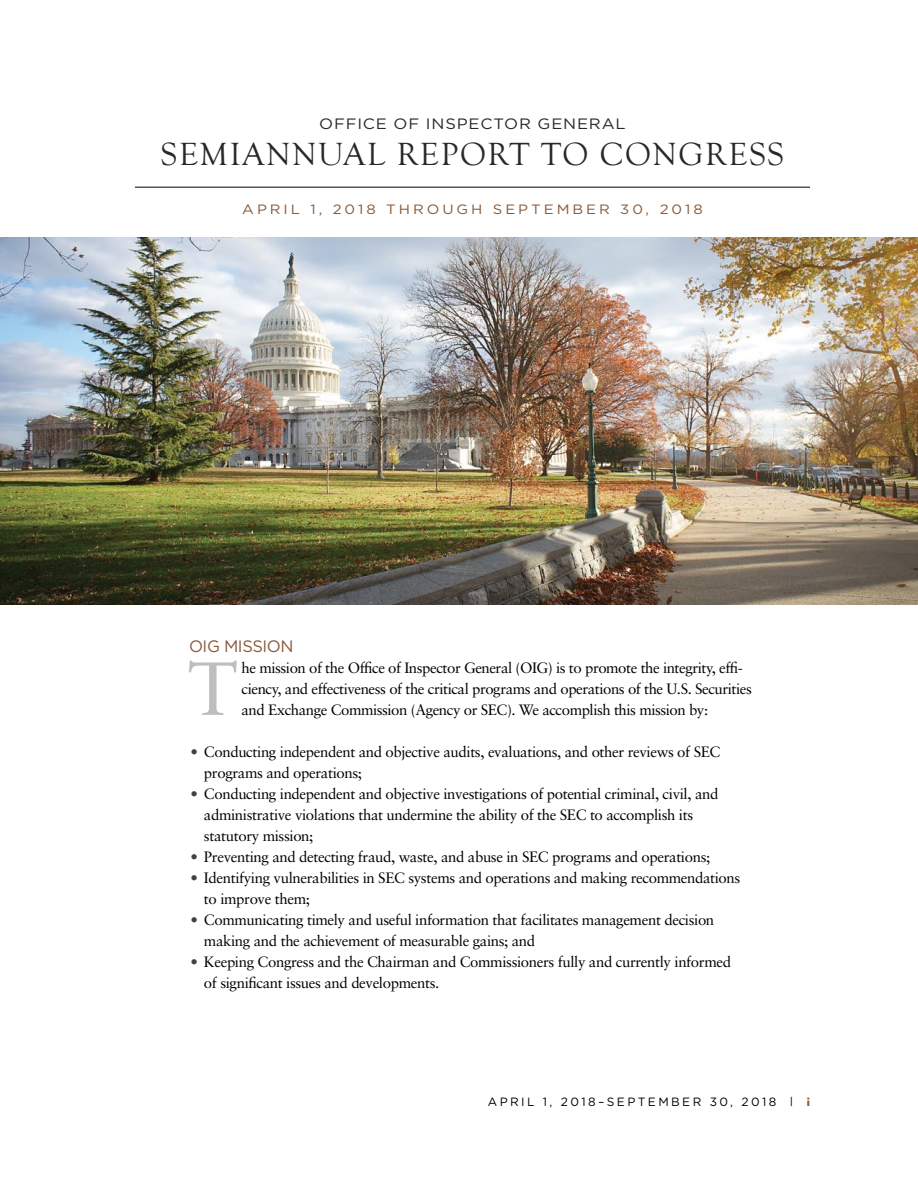
<style>
.page{position:relative;width:918px;height:1188px;background:#fff}
.page>*{position:absolute;margin:0;border:0;box-sizing:border-box;transform-origin:0 0}
.t1{font:75.15px "Sabon";color:#bcbec0}
.t2{font:33px "Goudy Old Style T";letter-spacing:.05em;color:#292829}
.t3{font:16.5px "Gotham HTF";letter-spacing:-.025em;color:#885837}
.t4{font:15px/21px "Sabon";letter-spacing:-.025em;color:#000}
.t5{font:15px "Gotham HTF";letter-spacing:.05em;color:#292829;scale:1.1 1}
.t6{font:13.5px "Gotham HTF";letter-spacing:.2em;color:#885837;scale:1.1 1}
.t7{font:12px "Gotham Rounded";letter-spacing:.2em;color:#000}
.s1{color:#414042}
.s2{font-family:"Sabon"}
.s3{font-family:"Futura";font-weight:700;font-size:10.5px;color:#885837}
</style>
<div class="page">
<hr style="left:135px;top:187px;width:675px;height:1px;background:#000">
<img style="left:0;top:238px;width:918px;height:367px">
<p class="t5" style="left:319px;top:115px;width:280px">OFFICE OF INSPECTOR GENERAL</p>
<p class="t2" style="left:161px;top:136px;width:625px">SEMIANNUAL REPORT TO CONGRESS</p>
<p class="t6" style="left:242px;top:202px;width:420px">APRIL 1, 2018 THROUGH SEPTEMBER 30, 2018</p>
<p class="t3" style="left:189px;top:637px;width:106px">OIG MISSION</p>
<p class="t4" style="left:242px;top:657px;width:512px">he mission of the Office of Inspector General (OIG) is to promote the integrity, effi&shy;ciency, and effectiveness of the critical programs and operations of the U.S. Securities and Exchange Commission (Agency or SEC). We accomplish this mission by:</p>
<p class="t4" style="left:204px;top:741px;width:518px;text-indent:-14px"><span class="s1">•</span> Conducting independent and objective audits, evaluations, and other reviews of SEC programs and operations;</p>
<p class="t4" style="left:204px;top:783px;width:516px;text-indent:-14px"><span class="s1">•</span> Conducting independent and objective investigations of potential criminal, civil, and administrative violations that undermine the ability of the SEC to accomplish its statutory mission;</p>
<p class="t4" style="left:190px;top:846px;width:521px"><span class="s1">•</span> Preventing and detecting fraud, waste, and abuse in SEC programs and operations;</p>
<p class="t4" style="left:204px;top:867px;width:538px;text-indent:-14px"><span class="s1">•</span> Identifying vulnerabilities in SEC systems and operations and making recommendations to improve them;</p>
<p class="t4" style="left:204px;top:909px;width:512px;text-indent:-14px"><span class="s1">•</span> Communicating timely and useful information that facilitates management decision making and the achievement of measurable gains; and</p>
<p class="t4" style="left:204px;top:951px;width:529px;text-indent:-14px"><span class="s1">•</span> Keeping Congress and the Chairman and Commissioners fully and currently informed of significant issues and developments.</p>
<p class="t1" style="left:188px;top:644px;width:52px">T</p>
<p class="t7" style="left:488px;top:1094px;width:324px">APRIL 1, 2018–SEPTEMBER 30, 2018 <span class="s2">|</span> <span class="s3">i</span></p>
</div>
